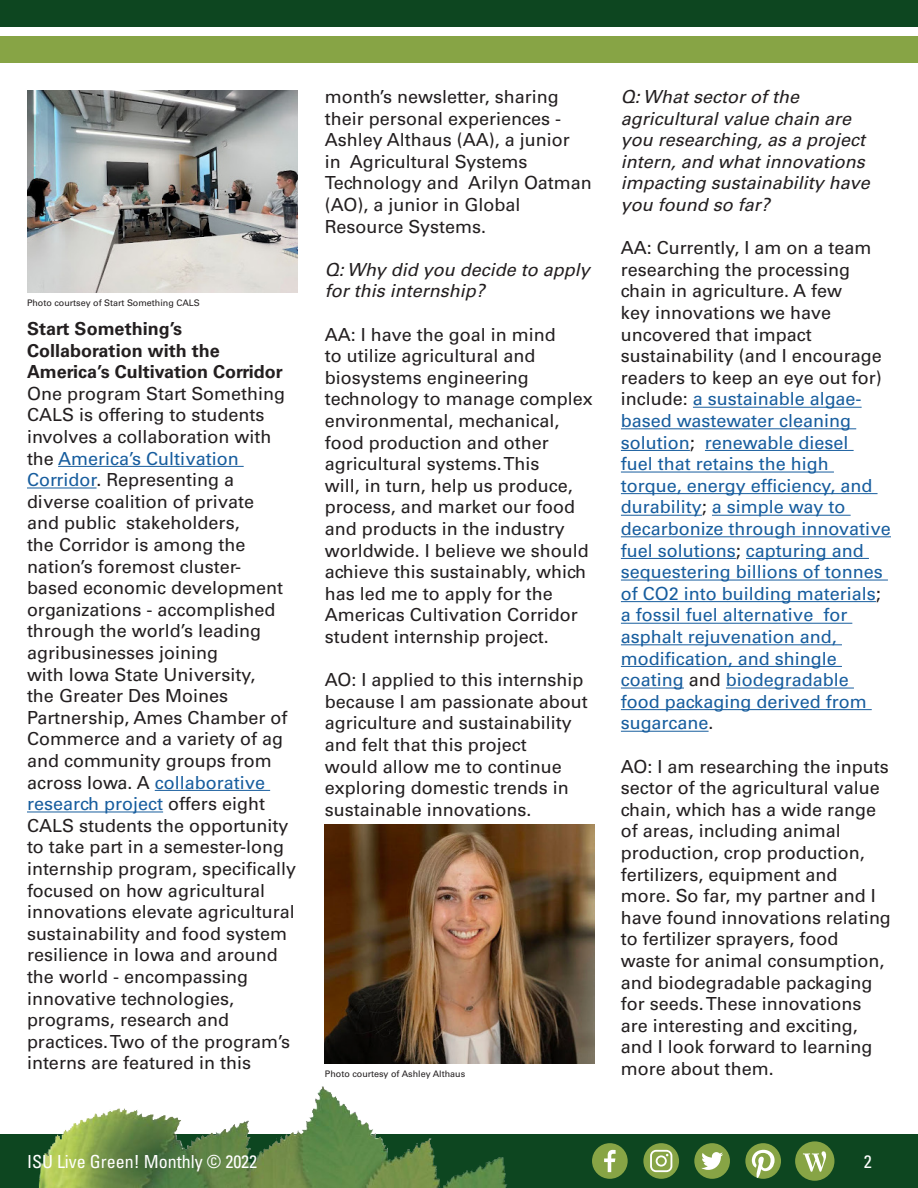
<style>
.page{position:relative;width:918px;height:1188px;background:#fff}
.page>*{position:absolute;margin:0;border:0;box-sizing:border-box;transform-origin:0 0}
.t1{font:18px/21.6px "Univers LT Std";color:#231f20}
.t2{font:18px/21.6px "Univers LT Std";color:#175d9e}
.t3{font:italic 18px/21.6px "Univers LT Std";color:#231f20}
.t4{font:700 18px/21.6px "Univers LT Std";color:#231f20}
.t5{font:condensed 18px "Univers LT Std";color:#fff}
.t6{font:9px "Univers LT Std";color:#231f20}
.s1{color:#175d9e}
.s2{color:#231f20}
</style>
<div class="page">
<div style="left:0;top:1134px;width:918px;height:54px;background:#0d4620"></div>
<img style="left:38px;top:1086px;width:469px;height:102px">
<div style="left:0;top:0;width:918px;height:27px;background:#0d4620"></div>
<div style="left:0;top:36px;width:918px;height:27px;background:#87a445"></div>
<div style="left:592px;top:1143px;width:36px;height:36px;background:#87a445;border-radius:50%"></div>
<svg style="left:604px;top:1150px;width:12px;height:22px"></svg>
<svg style="left:643px;top:1143px;width:36px;height:36px"></svg>
<svg style="left:650px;top:1150px;width:22px;height:22px"></svg>
<div style="left:745px;top:1143px;width:36px;height:36px;background:#87a445;border-radius:50%"></div>
<svg style="left:752px;top:1150px;width:23px;height:28px"></svg>
<div style="left:694px;top:1143px;width:36px;height:36px;background:#87a445;border-radius:50%"></div>
<svg style="left:701px;top:1152px;width:22px;height:18px"></svg>
<div style="left:795px;top:1141px;width:39px;height:40px;background:#87a445;border-radius:50%"></div>
<svg style="left:803px;top:1151px;width:24px;height:21px"></svg>
<hr style="left:58px;top:466px;width:186px;height:1px;background:#175d9e">
<hr style="left:27px;top:488px;width:70px;height:1px;background:#175d9e">
<hr style="left:155px;top:790px;width:115px;height:1px;background:#175d9e">
<hr style="left:27px;top:812px;width:136px;height:1px;background:#175d9e">
<hr style="left:693px;top:407px;width:169px;height:1px;background:#175d9e">
<hr style="left:621px;top:428px;width:235px;height:1px;background:#175d9e">
<hr style="left:621px;top:450px;width:69px;height:1px;background:#175d9e">
<hr style="left:705px;top:450px;width:149px;height:1px;background:#175d9e">
<hr style="left:621px;top:472px;width:213px;height:1px;background:#175d9e">
<hr style="left:621px;top:493px;width:257px;height:1px;background:#175d9e">
<hr style="left:621px;top:515px;width:81px;height:1px;background:#175d9e">
<hr style="left:712px;top:515px;width:139px;height:1px;background:#175d9e">
<hr style="left:621px;top:536px;width:270px;height:1px;background:#175d9e">
<hr style="left:621px;top:558px;width:115px;height:1px;background:#175d9e">
<hr style="left:746px;top:558px;width:123px;height:1px;background:#175d9e">
<hr style="left:621px;top:580px;width:267px;height:1px;background:#175d9e">
<hr style="left:621px;top:601px;width:255px;height:1px;background:#175d9e">
<hr style="left:621px;top:623px;width:231px;height:1px;background:#175d9e">
<hr style="left:621px;top:644px;width:221px;height:1px;background:#175d9e">
<hr style="left:621px;top:666px;width:221px;height:1px;background:#175d9e">
<hr style="left:621px;top:688px;width:63px;height:1px;background:#175d9e">
<hr style="left:726px;top:688px;width:128px;height:1px;background:#175d9e">
<hr style="left:621px;top:709px;width:251px;height:1px;background:#175d9e">
<hr style="left:621px;top:731px;width:88px;height:1px;background:#175d9e">
<img style="left:27px;top:90px;width:270px;height:203px">
<img style="left:325px;top:824px;width:270px;height:240px">
<p class="t6" style="left:27px;top:297px;width:174px">Photo courtsey of Start Something CALS</p>
<p class="t4" style="left:27px;top:318px;width:257px">Start Something’s<br>Collaboration with the<br>America’s Cultivation Corridor</p>
<p class="t1" style="left:27px;top:383px;width:271px">One program Start Something<br>CALS is offering to students involves a collaboration with the <span class="s1">America’s Cultivation<br>Corridor</span>. Representing a diverse coalition of private<br>and public stakeholders,<br>the Corridor is among the nation’s foremost cluster&shy;based economic development organizations - accomplished through the world’s leading agribusinesses joining<br>with Iowa State University,<br>the Greater Des Moines<br>Partnership, Ames Chamber of<br>Commerce and a variety of ag and community groups from across Iowa. A <span class="s1">collaborative research project</span> offers eight<br>CALS students the opportunity to take part in a semester-long internship program, specifically focused on how agricultural innovations elevate agricultural sustainability and food system resilience in Iowa and around the world - encompassing innovative technologies, programs, research and practices. Two of the program’s interns are featured in this</p>
<p class="t1" style="left:325px;top:86px;width:268px">month’s newsletter, sharing their personal experiences -<br>Ashley Althaus (AA), a junior<br>in Agricultural Systems<br>Technology and Arilyn Oatman (AO), a junior in Global<br>Resource Systems.</p>
<p class="t3" style="left:325px;top:259px;width:266px">Q: Why did you decide to apply for this internship?</p>
<p class="t1" style="left:325px;top:324px;width:270px">AA: I have the goal in mind<br>to utilize agricultural and biosystems engineering technology to manage complex environmental, mechanical, food production and other agricultural systems. This<br>will, in turn, help us produce, process, and market our food and products in the industry worldwide. I believe we should achieve this sustainably, which has led me to apply for the<br>Americas Cultivation Corridor student internship project.</p>
<p class="t1" style="left:325px;top:669px;width:265px">AO: I applied to this internship because I am passionate about agriculture and sustainability and felt that this project</p>
<p class="t1" style="left:325px;top:756px;width:246px">would allow me to continue exploring domestic trends in sustainable innovations.</p>
<p class="t6" style="left:325px;top:1069px;width:142px">Photo courtesy of Ashley Althaus</p>
<p class="t3" style="left:621px;top:86px;width:251px">Q: What sector of the agricultural value chain are you researching, as a project intern, and what innovations impacting sustainability have you found so far?</p>
<p class="t2" style="left:621px;top:237px;width:271px"><span class="s2">AA: Currently, I am on a team researching the processing chain in agriculture. A few<br>key innovations we have uncovered that impact sustainability (and I encourage readers to keep an eye out for) include:</span> a sustainable algae&shy;based wastewater cleaning solution<span class="s2">;</span> renewable diesel<br>fuel that retains the high torque, energy efficiency, and durability<span class="s2">;</span> a simple way to decarbonize through innovative fuel solutions<span class="s2">;</span> capturing and sequestering billions of tonnes of CO2 into building materials<span class="s2">; </span>a fossil fuel alternative for asphalt rejuvenation and, modification, and shingle coating <span class="s2">and</span> biodegradable food packaging derived from sugarcane<span class="s2">.</span></p>
<p class="t1" style="left:621px;top:756px;width:272px">AO: I am researching the inputs sector of the agricultural value chain, which has a wide range of areas, including animal production, crop production, fertilizers, equipment and more. So far, my partner and I have found innovations relating to fertilizer sprayers, food waste for animal consumption, and biodegradable packaging for seeds. These innovations are interesting and exciting, and I look forward to learning more about them.</p>
<p class="t5" style="left:27px;top:1150px;width:232px">ISU Live Green! Monthly © 2022</p>
<p class="t5" style="left:864px;top:1150px;width:9px">2</p>
</div>
